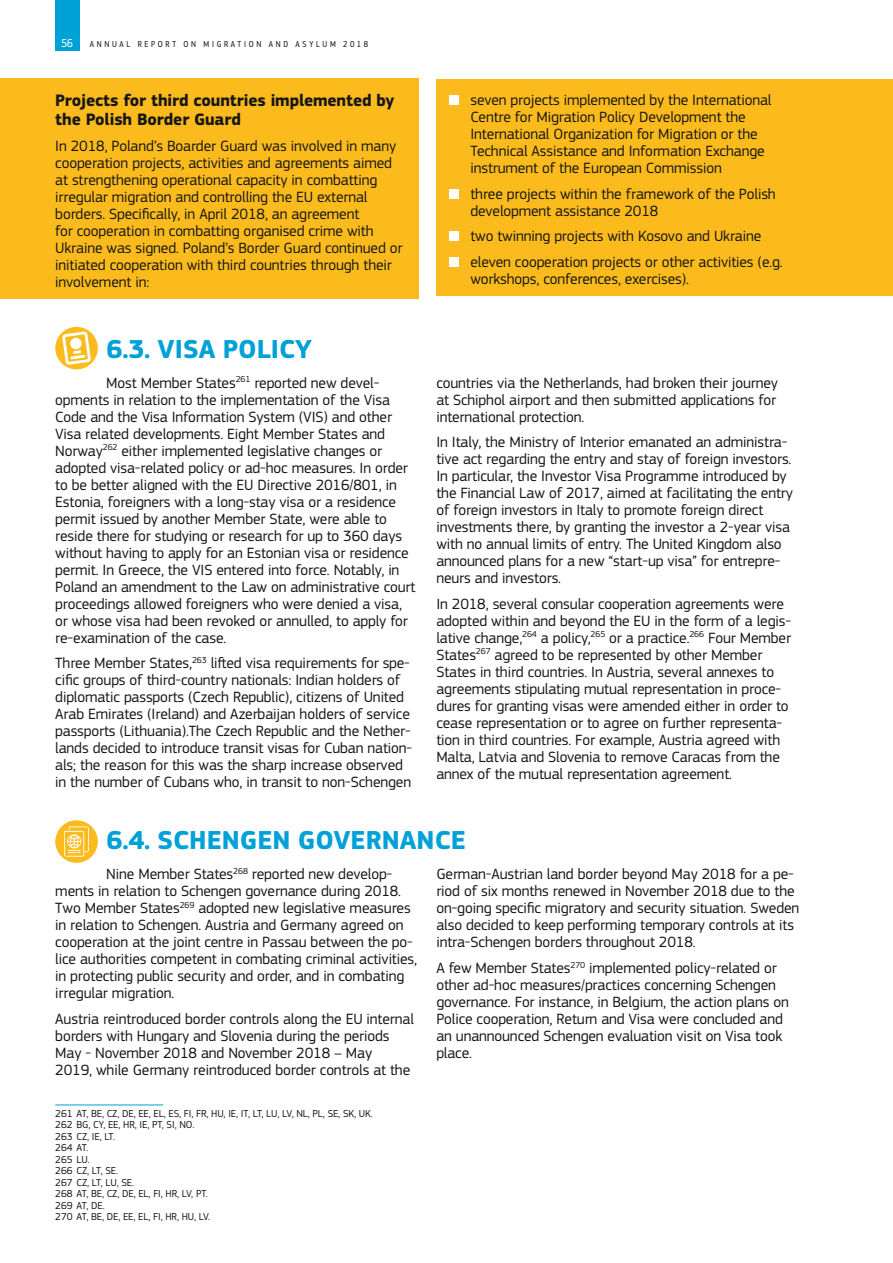
<style>
.page{position:relative;width:893px;height:1263px;background:#fff}
.page>*{position:absolute;margin:0;border:0;box-sizing:border-box;transform-origin:0 0}
.t1{font:700 27px "EC Square Sans Pro";color:#00a1d7}
.t2{font:700 17.25px/19px "EC Square Sans Pro";letter-spacing:-.01em;color:#181716}
.t3{font:15.45px/17px "EC Square Sans Pro";letter-spacing:-.01em;color:#181716}
.t4{font:12px "EC Square Sans Cond Pro";color:#fff}
.t5{font:10.5px/11.6px "EC Square Sans Pro";letter-spacing:-.01em;color:#181716}
.t6{font:9px "EC Square Sans Cond Pro";letter-spacing:.3em;color:#181716}
</style>
<div class="page">
<div style="left:55px;top:0;width:24px;height:51px;background:#00a1d7"></div>
<div style="left:0;top:79px;width:418px;height:59px;background:#fbbb1d"></div>
<div style="left:0;top:124px;width:418px;height:175px;background:#fbbb1d"></div>
<hr style="left:55px;top:1104px;width:108px;height:1px;background:#00a1d7">
<div style="left:436px;top:79px;width:457px;height:106px;background:#fbbb1d"></div>
<div style="left:436px;top:172px;width:457px;height:56px;background:#fbbb1d"></div>
<div style="left:436px;top:215px;width:457px;height:38px;background:#fbbb1d"></div>
<div style="left:436px;top:240px;width:457px;height:56px;background:#fbbb1d"></div>
<div style="left:449px;top:96px;width:9px;height:9px;background:#fff"></div>
<div style="left:449px;top:189px;width:9px;height:10px;background:#fff"></div>
<div style="left:449px;top:232px;width:9px;height:9px;background:#fff"></div>
<div style="left:449px;top:257px;width:9px;height:10px;background:#fff"></div>
<div style="left:55px;top:327px;width:43px;height:42px;background:#fbbb1d;border-radius:50%"></div>
<svg style="left:62px;top:327px;width:29px;height:42px"></svg>
<div style="left:57px;top:821px;width:40px;height:40px;background:#fbbb1d;border-radius:50%"></div>
<svg style="left:64px;top:826px;width:25px;height:31px"></svg>
<div style="left:55px;top:820px;width:43px;height:43px;border:3px solid #fbbb1d;border-radius:50%"></div>
<p class="t4" style="left:62px;top:36px;width:13px">56</p>
<p class="t6" style="left:90px;top:39px;width:280px">ANNUAL REPORT ON MIGRATION AND ASYLUM 2018</p>
<p class="t2" style="left:55px;top:92px;width:341px">Projects for third countries implemented by the Polish Border Guard</p>
<p class="t3" style="left:55px;top:137px;width:349px">In 2018, Poland’s Boarder Guard was involved in many cooperation projects, activities and agreements aimed at strengthening operational capacity in combatting irregular migration and controlling the EU external borders. Specifically, in April 2018, an agreement<br>for cooperation in combatting organised crime with Ukraine was signed. Poland’s Border Guard continued or initiated cooperation with third countries through their involvement in:</p>
<h1 class="t1" style="left:107px;top:333px;width:207px">6.3. VISA POLICY</h1>
<p class="t3" style="left:55px;top:374px;width:362px;text-indent:51px">Most Member States<sup>261</sup> reported new devel&shy;opments in relation to the implementation of the Visa Code and the Visa Information System (VIS) and other Visa related developments. Eight Member States and Norway<sup>262</sup> either implemented legislative changes or adopted visa-related policy or ad-hoc measures. In order to be better aligned with the EU Directive 2016/801, in Estonia, foreigners with a long-stay visa or a residence permit issued by another Member State, were able to reside there for studying or research for up to 360 days without having to apply for an Estonian visa or residence permit. In Greece, the VIS entered into force. Notably, in Poland an amendment to the Law on administrative court proceedings allowed foreigners who were denied a visa, or whose visa had been revoked or annulled, to apply for re-examination of the case.</p>
<p class="t3" style="left:55px;top:654px;width:358px">Three Member States,<sup>263</sup> lifted visa requirements for spe&shy;cific groups of third-country nationals: Indian holders of diplomatic passports (Czech Republic), citizens of United Arab Emirates (Ireland) and Azerbaijan holders of service passports (Lithuania).The Czech Republic and the Nether&shy;lands decided to introduce transit visas for Cuban nation&shy;als; the reason for this was the sharp increase observed in the number of Cubans who, in transit to non-Schengen</p>
<p class="t3" style="left:470px;top:92px;width:303px">seven projects implemented by the International Centre for Migration Policy Development the International Organization for Migration or the Technical Assistance and Information Exchange instrument of the European Commission</p>
<p class="t3" style="left:470px;top:185px;width:307px">three projects within the framework of the Polish development assistance 2018</p>
<p class="t3" style="left:470px;top:223px;width:314px;line-height:25.5px">two twinning projects with Kosovo and Ukraine eleven cooperation projects or other activities (e.g.</p>
<p class="t3" style="left:470px;top:270px;width:220px">workshops, conferences, exercises).</p>
<p class="t3" style="left:436px;top:374px;width:343px">countries via the Netherlands, had broken their journey at Schiphol airport and then submitted applications for international protection.</p>
<p class="t3" style="left:436px;top:434px;width:358px">In Italy, the Ministry of Interior emanated an administra&shy;tive act regarding the entry and stay of foreign investors.<br>In particular, the Investor Visa Programme introduced by the Financial Law of 2017, aimed at facilitating the entry of foreign investors in Italy to promote foreign direct investments there, by granting the investor a 2-year visa with no annual limits of entry. The United Kingdom also announced plans for a new “start-up visa” for entrepre&shy;neurs and investors.</p>
<p class="t3" style="left:436px;top:595px;width:356px">In 2018, several consular cooperation agreements were adopted within and beyond the EU in the form of a legis&shy;lative change,<sup>264</sup> a policy,<sup>265</sup> or a practice.<sup>266</sup> Four Member States<sup>267</sup> agreed to be represented by other Member States in third countries. In Austria, several annexes to agreements stipulating mutual representation in proce&shy;dures for granting visas were amended either in order to cease representation or to agree on further representa&shy;tion in third countries. For example, Austria agreed with Malta, Latvia and Slovenia to remove Caracas from the annex of the mutual representation agreement.</p>
<h1 class="t1" style="left:107px;top:824px;width:361px">6.4. SCHENGEN GOVERNANCE</h1>
<p class="t3" style="left:55px;top:866px;width:363px;text-indent:51px">Nine Member States<sup>268</sup> reported new develop&shy;ments in relation to Schengen governance during 2018.<br>Two Member States<sup>269</sup> adopted new legislative measures in relation to Schengen. Austria and Germany agreed on cooperation at the joint centre in Passau between the po&shy;lice authorities competent in combating criminal activities, in protecting public security and order, and in combating irregular migration.</p>
<p class="t3" style="left:55px;top:1010px;width:360px">Austria reintroduced border controls along the EU internal borders with Hungary and Slovenia during the periods May - November 2018 and November 2018 – May<br>2019, while Germany reintroduced border controls at the</p>
<p class="t3" style="left:436px;top:866px;width:365px">German-Austrian land border beyond May 2018 for a pe&shy;riod of six months renewed in November 2018 due to the on-going specific migratory and security situation. Sweden also decided to keep performing temporary controls at its intra-Schengen borders throughout 2018.</p>
<p class="t3" style="left:436px;top:959px;width:354px">A few Member States<sup>270</sup> implemented policy-related or other ad-hoc measures/practices concerning Schengen governance. For instance, in Belgium, the action plans on Police cooperation, Return and Visa were concluded and an unannounced Schengen evaluation visit on Visa took place.</p>
<p class="t5" style="left:55px;top:1107px;width:319px">261 AT, BE, CZ, DE, EE, EL, ES, FI, FR, HU, IE, IT, LT, LU, LV, NL, PL, SE, SK, UK.<br>262 BG, CY, EE, HR, IE, PT, SI, NO.<br>263 CZ, IE, LT.<br>264 AT.<br>265 LU.<br>266 CZ, LT, SE.<br>267 CZ, LT, LU, SE.<br>268 AT, BE, CZ, DE, EL, FI, HR, LV, PT.<br>269 AT, DE.<br>270 AT, BE, DE, EE, EL, FI, HR, HU, LV.</p>
</div>
